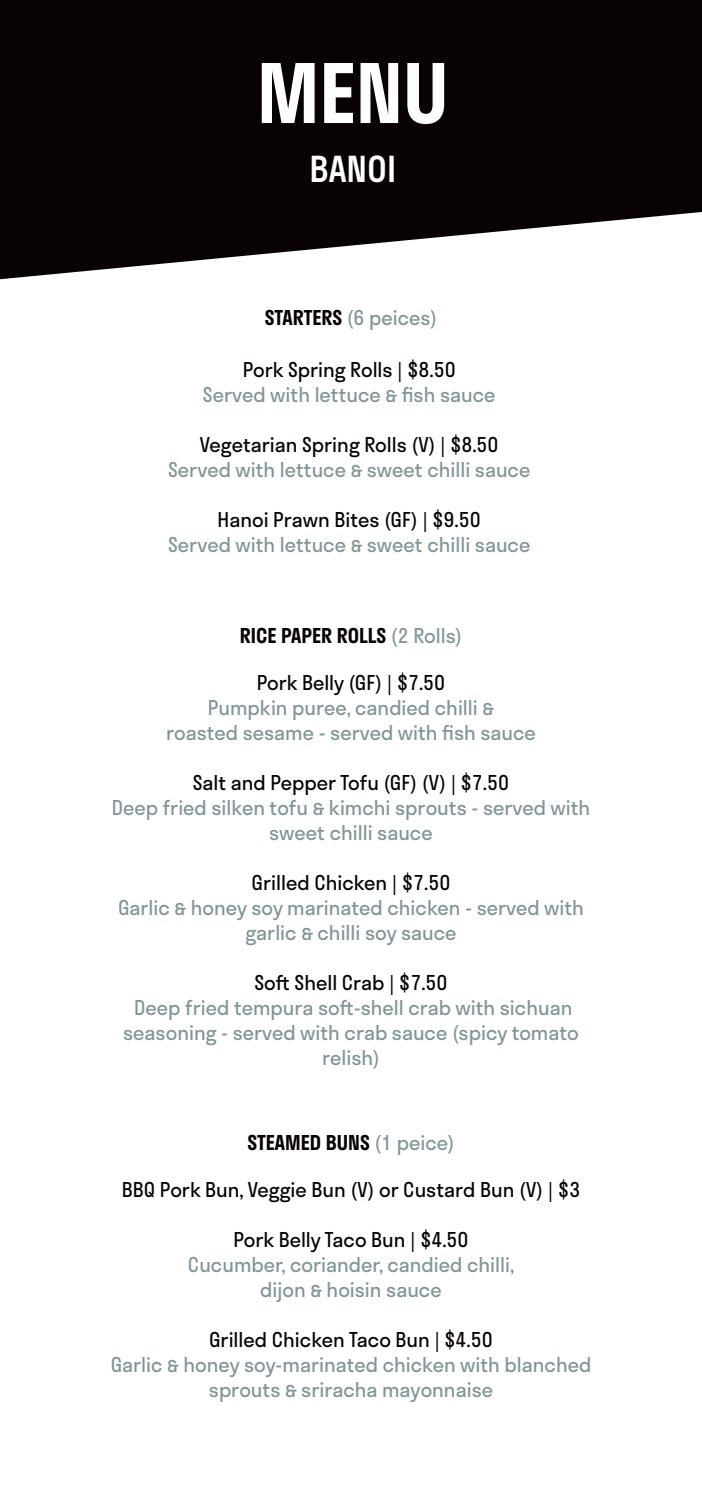
<style>
.page{position:relative;width:702px;height:1489px;background:#fff}
.page>*{position:absolute;margin:0;border:0;box-sizing:border-box;transform-origin:0 0}
.t1{font:600 80px "Stratos Deliveroo";color:#fff}
.t2{font:500 35px "Stratos Deliveroo";color:#fff}
.t3{font:20px/25px "Stratos Deliveroo";color:#819598;text-align:center}
.t4{font:20px "Stratos Deliveroo";color:#080302}
.t5{font:600 20px "Stratos Deliveroo";color:#080302}
.s1{font-weight:600;color:#080302}
.s2{font-weight:400;color:#819598}
</style>
<div class="page">
<svg style="left:0;top:0;width:702px;height:279px;background:#252020"></svg>
<h1 class="t1" style="left:257px;top:29px;width:193px">MENU</h1>
<h2 class="t2" style="left:309px;top:141px;width:88px">BANOI</h2>
<p class="t3" style="left:265px;top:305px;width:174px"><span class="s1">STARTERS</span> (6 peices)</p>
<p class="t4" style="left:243px;top:353px;width:214px">Pork Spring Rolls | $8.50</p>
<p class="t3" style="left:203px;top:381px;width:294px">Served with lettuce &amp; fish sauce</p>
<p class="t4" style="left:200px;top:428px;width:300px">Vegetarian Spring Rolls (V) | $8.50</p>
<p class="t3" style="left:168px;top:456px;width:364px">Served with lettuce &amp; sweet chilli sauce</p>
<p class="t4" style="left:217px;top:503px;width:265px">Hanoi Prawn Bites (GF) | $9.50</p>
<p class="t3" style="left:168px;top:531px;width:364px">Served with lettuce &amp; sweet chilli sauce</p>
<p class="t5" style="left:240px;top:619px;width:224px">RICE PAPER ROLLS <span class="s2">(2 Rolls)</span></p>
<p class="t4" style="left:257px;top:666px;width:190px">Pork Belly (GF) | $7.50</p>
<p class="t3" style="left:166px;top:694px;width:371px">Pumpkin puree, candied chilli &amp;<br>roasted sesame - served with fish sauce</p>
<p class="t4" style="left:193px;top:766px;width:318px">Salt and Pepper Tofu (GF) (V) | $7.50</p>
<p class="t3" style="left:112px;top:794px;width:480px">Deep fried silken tofu &amp; kimchi sprouts - served with sweet chilli sauce</p>
<p class="t4" style="left:251px;top:866px;width:200px">Grilled Chicken | $7.50</p>
<p class="t3" style="left:118px;top:894px;width:467px">Garlic &amp; honey soy marinated chicken - served with garlic &amp; chilli soy sauce</p>
<p class="t4" style="left:254px;top:966px;width:195px">Soft Shell Crab | $7.50</p>
<p class="t3" style="left:123px;top:994px;width:457px">Deep fried tempura soft-shell crab with sichuan seasoning - served with crab sauce (spicy tomato relish)</p>
<p class="t5" style="left:247px;top:1126px;width:208px">STEAMED BUNS <span class="s2">(1 peice)</span></p>
<p class="t4" style="left:122px;top:1173px;width:459px">BBQ Pork Bun, Veggie Bun (V) or Custard Bun (V) | $3</p>
<p class="t4" style="left:233px;top:1223px;width:237px">Pork Belly Taco Bun | $4.50</p>
<p class="t3" style="left:188px;top:1251px;width:328px">Cucumber, coriander, candied chilli, dijon &amp; hoisin sauce</p>
<p class="t4" style="left:209px;top:1323px;width:285px">Grilled Chicken Taco Bun | $4.50</p>
<p class="t3" style="left:111px;top:1351px;width:482px">Garlic &amp; honey soy-marinated chicken with blanched sprouts &amp; sriracha mayonnaise</p>
</div>
